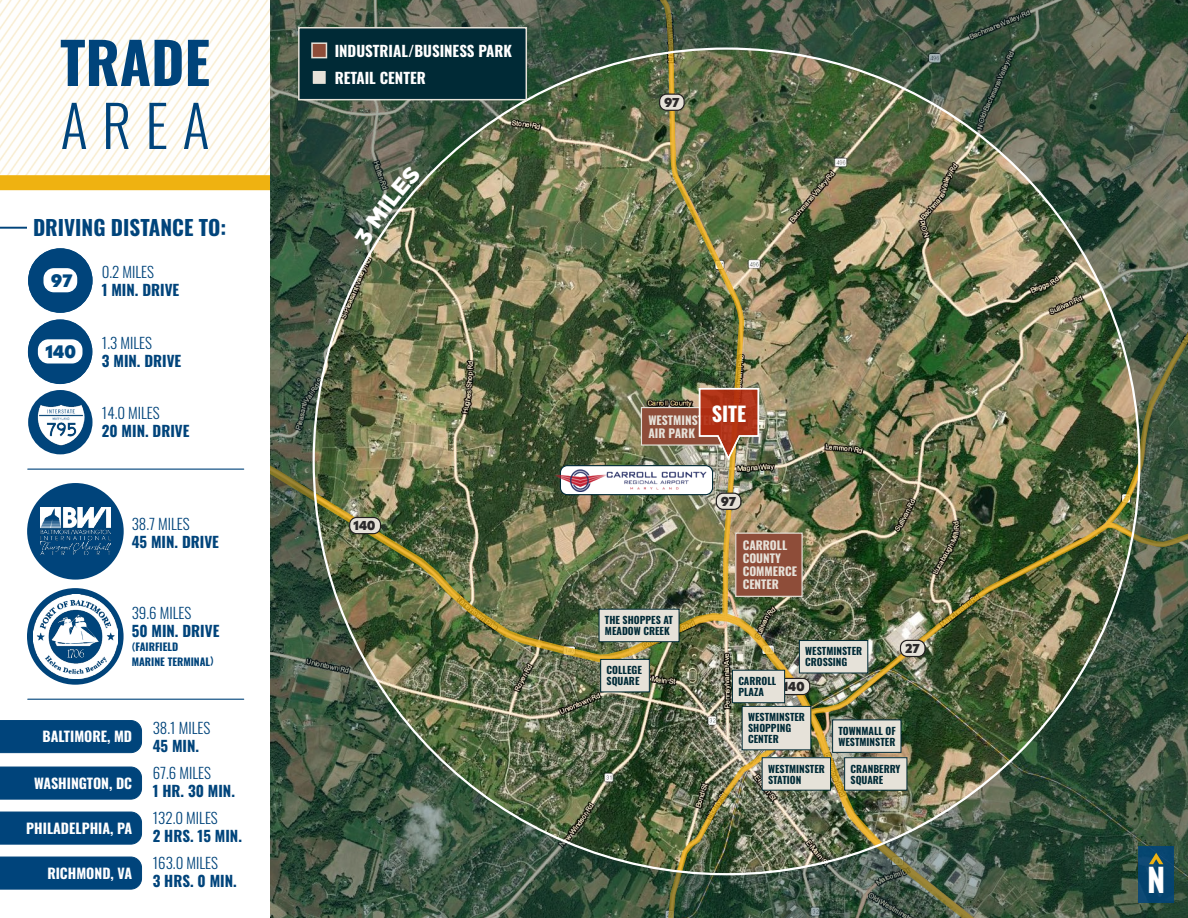
<style>
.page{position:relative;width:1188px;height:918px;background:#fff}
.page>*{position:absolute;margin:0;border:0;box-sizing:border-box;transform-origin:0 0}
.t1{font:700 57px "Oswald";color:#00447b}
.t2{font:300 57px "Oswald";color:#00447b}
.t3{font:700 32.4px "Oswald";color:#fff}
.t4{font:700 21px "Oswald";color:#00447b}
.t5{font:700 20.25px "Oswald";color:#fff}
.t6{font:900 17.7px "Apparat";color:#00477e}
.t7{font:700 15px "Oswald";color:#00447b}
.t8{font:300 15px "Oswald";color:#00447b}
.t9{font:700 15px "Oswald";color:#fff}
.t10{font:700 14.1px "Oswald";color:#fff}
.t11{font:900 12.75px "Apparat";color:#2b292a}
.t12{font:700 11.85px "Oswald";color:#e6e2d9}
.t13{font:700 10.5px/14.4px "Oswald";color:#00447b}
.t14{font:700 10.05px "Oswald";color:#002a36}
.s1{font-family:"Tw Cen";font-size:12px}
</style>
<div class="page">
<img style="left:0;top:0;width:270px;height:175px">
<img style="left:270px;top:0;width:918px;height:918px">
<div style="left:1139px;top:846px;width:35px;height:57px;background:#064570"></div>
<svg style="left:1149px;top:853px;width:14px;height:11px"></svg>
<div style="left:0;top:175px;width:270px;height:15px;background:#efb211"></div>
<div style="left:298px;top:27px;width:229px;height:73px;background:#002a36;border:2px solid #e6e2d9"></div>
<div style="left:311px;top:42px;width:16px;height:16px;background:#8e4d39;border:2px solid #e6e2d9"></div>
<div style="left:311px;top:69px;width:16px;height:16px;background:#e6e2d9;border:2px solid #002a36"></div>
<hr style="left:0;top:227px;width:27px;height:2px;background:#00447b">
<svg style="left:27px;top:588px;width:97px;height:97px"></svg>
<div style="left:27px;top:483px;width:97px;height:97px;background:#00447b;border-radius:50%"></div>
<img style="left:34px;top:595px;width:83px;height:83px">
<img style="left:40px;top:508px;width:71px;height:47px">
<div style="left:0;top:720px;width:142px;height:33px;background:#00447b"></div>
<hr style="left:28px;top:469px;width:216px;height:1px;background:#00447b">
<hr style="left:28px;top:699px;width:216px;height:1px;background:#00447b">
<div style="left:0;top:767px;width:142px;height:33px;background:#00447b"></div>
<div style="left:0;top:812px;width:142px;height:33px;background:#00447b"></div>
<div style="left:28px;top:319px;width:64px;height:65px;background:#00447b;border-radius:50%"></div>
<div style="left:39px;top:340px;width:43px;height:23px;background:#fff;border-radius:10px"></div>
<div style="left:38px;top:339px;width:44px;height:25px;border:2px solid #fff;border-radius:10px"></div>
<div style="left:28px;top:390px;width:65px;height:64px;background:#00447b;border-radius:50%"></div>
<img style="left:37px;top:405px;width:47px;height:40px">
<div style="left:0;top:857px;width:142px;height:33px;background:#00447b"></div>
<div style="left:716px;top:493px;width:25px;height:16px;background:#e6e2d9;border-radius:7px"></div>
<div style="left:716px;top:493px;width:25px;height:17px;border:1px solid #231f20;border-radius:7px"></div>
<div style="left:350px;top:517px;width:31px;height:17px;background:#e6e2d9;border-radius:7px"></div>
<div style="left:349px;top:517px;width:32px;height:17px;border:1px solid #231f20;border-radius:7px"></div>
<div style="left:779px;top:678px;width:31px;height:17px;background:#e6e2d9;border-radius:7px"></div>
<div style="left:778px;top:678px;width:32px;height:17px;border:1px solid #231f20;border-radius:7px"></div>
<div style="left:660px;top:94px;width:24px;height:16px;background:#e6e2d9;border-radius:7px"></div>
<div style="left:659px;top:94px;width:26px;height:17px;border:1px solid #231f20;border-radius:7px"></div>
<div style="left:900px;top:640px;width:25px;height:17px;background:#e6e2d9;border-radius:7px"></div>
<div style="left:900px;top:640px;width:26px;height:17px;border:1px solid #231f20;border-radius:7px"></div>
<div style="left:28px;top:248px;width:65px;height:65px;background:#00447b;border-radius:50%"></div>
<div style="left:44px;top:269px;width:32px;height:22px;background:#fff;border-radius:10px"></div>
<div style="left:44px;top:268px;width:33px;height:24px;border:2px solid #fff;border-radius:10px"></div>
<div style="left:736px;top:533px;width:66px;height:63px;background:#8e4d39"></div>
<div style="left:735px;top:533px;width:68px;height:64px;border:1px solid #e6e2d9"></div>
<div style="left:641px;top:408px;width:80px;height:37px;background:#8e4d39"></div>
<div style="left:641px;top:407px;width:81px;height:39px;border:1px solid #e6e2d9"></div>
<svg style="left:698px;top:387px;width:62px;height:75px;background:#af6149"></svg>
<div style="left:560px;top:466px;width:153px;height:29px;background:#fff;border-radius:7px"></div>
<div style="left:560px;top:465px;width:153px;height:30px;border:1px solid #002a36;border-radius:7px"></div>
<img style="left:555px;top:470px;width:152px;height:21px">
<div style="left:732px;top:670px;width:53px;height:33px;background:#e6e2d9"></div>
<div style="left:732px;top:670px;width:53px;height:33px;border:1px solid #002a36"></div>
<div style="left:799px;top:641px;width:69px;height:32px;background:#e6e2d9"></div>
<div style="left:799px;top:640px;width:69px;height:34px;border:1px solid #002a36"></div>
<div style="left:833px;top:720px;width:68px;height:32px;background:#e6e2d9"></div>
<div style="left:832px;top:719px;width:70px;height:34px;border:1px solid #002a36"></div>
<div style="left:742px;top:706px;width:69px;height:44px;background:#e6e2d9"></div>
<div style="left:742px;top:706px;width:69px;height:44px;border:1px solid #002a36"></div>
<div style="left:845px;top:758px;width:62px;height:32px;background:#e6e2d9"></div>
<div style="left:844px;top:757px;width:63px;height:34px;border:1px solid #002a36"></div>
<div style="left:762px;top:758px;width:69px;height:32px;background:#e6e2d9"></div>
<div style="left:762px;top:757px;width:69px;height:34px;border:1px solid #002a36"></div>
<div style="left:601px;top:659px;width:48px;height:33px;background:#e6e2d9"></div>
<div style="left:600px;top:659px;width:50px;height:33px;border:1px solid #002a36"></div>
<div style="left:599px;top:609px;width:80px;height:33px;background:#e6e2d9"></div>
<div style="left:599px;top:609px;width:81px;height:33px;border:1px solid #002a36"></div>
<img style="left:354px;top:165px;width:67px;height:82px">
<p class="t1" style="left:60px;top:33px;width:151px">TRADE</p>
<p class="t2" style="left:61px;top:75px;width:150px">AREA</p>
<p class="t4" style="left:33px;top:217px;width:195px">DRIVING DISTANCE TO:</p>
<p class="t8" style="left:102px;top:259px;width:54px">0.2 MILES</p>
<p class="t7" style="left:102px;top:282px;width:79px">1 MIN. DRIVE</p>
<p class="t6" style="left:51px;top:270px;width:22px">97</p>
<p class="t6" style="left:45px;top:341px;width:33px">140</p>
<p class="t8" style="left:102px;top:329px;width:52px">1.3 MILES</p>
<p class="t7" style="left:102px;top:353px;width:81px">3 MIN. DRIVE</p>
<p class="t8" style="left:102px;top:400px;width:59px">14.0 MILES</p>
<p class="t7" style="left:102px;top:423px;width:89px">20 MIN. DRIVE</p>
<p class="t8" style="left:132px;top:511px;width:60px">38.7 MILES</p>
<p class="t7" style="left:132px;top:534px;width:89px">45 MIN. DRIVE</p>
<p class="t8" style="left:132px;top:599px;width:61px">39.6 MILES</p>
<p class="t7" style="left:132px;top:623px;width:89px">50 MIN. DRIVE</p>
<p class="t13" style="left:132px;top:640px;width:84px"><span class="s1">(</span>FAIRFIELD<br>MARINE TERMINAL<span class="s1">)</span></p>
<p class="t10" style="left:43px;top:729px;width:91px">BALTIMORE, MD</p>
<p class="t10" style="left:34px;top:776px;width:100px">WASHINGTON, DC</p>
<p class="t10" style="left:26px;top:821px;width:107px">PHILADELPHIA, PA</p>
<p class="t10" style="left:47px;top:866px;width:86px">RICHMOND, VA</p>
<p class="t8" style="left:153px;top:715px;width:59px">38.1 MILES</p>
<p class="t7" style="left:153px;top:738px;width:48px">45 MIN.</p>
<p class="t8" style="left:153px;top:760px;width:60px">67.6 MILES</p>
<p class="t7" style="left:153px;top:783px;width:84px">1 HR. 30 MIN.</p>
<p class="t8" style="left:153px;top:805px;width:67px">132.0 MILES</p>
<p class="t7" style="left:153px;top:828px;width:91px">2 HRS. 15 MIN.</p>
<p class="t8" style="left:153px;top:850px;width:67px">163.0 MILES</p>
<p class="t7" style="left:153px;top:873px;width:86px">3 HRS. 0 MIN.</p>
<p class="t9" style="left:335px;top:43px;width:179px">INDUSTRIAL/BUSINESS PARK</p>
<p class="t9" style="left:335px;top:70px;width:93px">RETAIL CENTER</p>
<p class="t11" style="left:664px;top:95px;width:16px">97</p>
<p class="t11" style="left:353px;top:518px;width:24px">140</p>
<p class="t5" style="left:712px;top:403px;width:36px">SITE</p>
<p class="t12" style="left:648px;top:414px;width:68px">WESTMINSTER</p>
<p class="t12" style="left:648px;top:427px;width:48px">AIR PARK</p>
<p class="t11" style="left:721px;top:494px;width:16px">97</p>
<p class="t14" style="left:605px;top:615px;width:70px">THE SHOPPES AT</p>
<p class="t14" style="left:605px;top:626px;width:66px">MEADOW CREEK</p>
<p class="t14" style="left:607px;top:665px;width:37px">COLLEGE</p>
<p class="t14" style="left:607px;top:676px;width:34px">SQUARE</p>
<p class="t12" style="left:743px;top:539px;width:46px">CARROLL</p>
<p class="t12" style="left:743px;top:552px;width:40px">COUNTY</p>
<p class="t12" style="left:743px;top:565px;width:56px">COMMERCE</p>
<p class="t12" style="left:743px;top:578px;width:38px">CENTER</p>
<p class="t14" style="left:805px;top:646px;width:58px">WESTMINSTER</p>
<p class="t14" style="left:805px;top:657px;width:44px">CROSSING</p>
<p class="t14" style="left:738px;top:676px;width:39px">CARROLL</p>
<p class="t14" style="left:738px;top:687px;width:27px">PLAZA</p>
<p class="t11" style="left:783px;top:679px;width:24px">140</p>
<p class="t14" style="left:748px;top:712px;width:58px">WESTMINSTER</p>
<p class="t14" style="left:748px;top:723px;width:45px">SHOPPING</p>
<p class="t14" style="left:748px;top:734px;width:32px">CENTER</p>
<p class="t14" style="left:839px;top:725px;width:59px">TOWNMALL OF</p>
<p class="t14" style="left:839px;top:737px;width:58px">WESTMINSTER</p>
<p class="t11" style="left:906px;top:641px;width:15px">27</p>
<p class="t14" style="left:768px;top:763px;width:58px">WESTMINSTER</p>
<p class="t14" style="left:768px;top:774px;width:35px">STATION</p>
<p class="t14" style="left:851px;top:763px;width:52px">CRANBERRY</p>
<p class="t14" style="left:851px;top:774px;width:34px">SQUARE</p>
<p class="t3" style="left:1147px;top:863px;width:20px">N</p>
</div>
